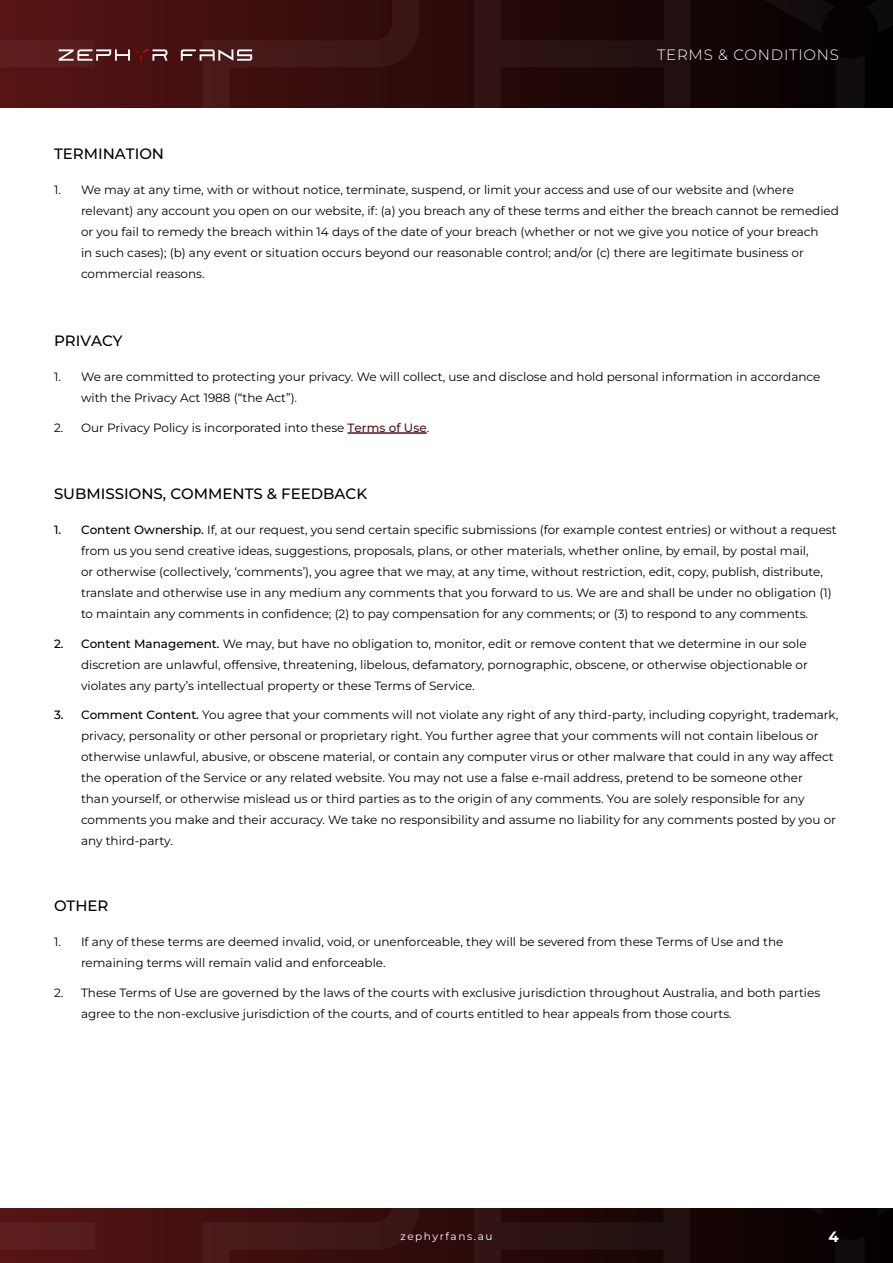
<style>
.page{position:relative;width:893px;height:1263px;background:#fff}
.page>*{position:absolute;margin:0;border:0;box-sizing:border-box;transform-origin:0 0}
.t1{font:100 15px "Montserrat";color:#000}
.t2{font:300 15px "Montserrat";letter-spacing:.05em;color:#fff}
.t3{font:700 15px "Montserrat";color:#fff}
.t4{font:12px/21px "Montserrat";color:#000}
.t5{font:10.5px "Montserrat";letter-spacing:.15em;color:#fff}
.s1{font-weight:100;color:#571414}
.s2{font-weight:100}
</style>
<div class="page">
<hr style="left:348px;top:432px;width:79px;height:2px;background:#571414">
<svg style="left:0;top:0;width:893px;height:107px;background:#2d0c0c"></svg>
<svg style="left:59px;top:48px;width:108px;height:14px;background:#7c4e4e"></svg>
<svg style="left:181px;top:49px;width:71px;height:12px"></svg>
<svg style="left:0;top:1209px;width:893px;height:54px;background:#300d0d"></svg>
<p class="t1" style="left:54px;top:144px;width:112px">TERMINATION</p>
<p class="t2" style="left:657px;top:45px;width:183px">TERMS &amp; CONDITIONS</p>
<p class="t4" style="left:81px;top:179px;width:759px;text-indent:-27px">1. We may at any time, with or without notice, terminate, suspend, or limit your access and use of our website and (where relevant) any account you open on our website, if: (a) you breach any of these terms and either the breach cannot be remedied or you fail to remedy the breach within 14 days of the date of your breach (whether or not we give you notice of your breach<br>in such cases); (b) any event or situation occurs beyond our reasonable control; and/or (c) there are legitimate business or commercial reasons.</p>
<p class="t1" style="left:54px;top:331px;width:70px">PRIVACY</p>
<p class="t4" style="left:81px;top:366px;width:741px;text-indent:-27px">1. We are committed to protecting your privacy. We will collect, use and disclose and hold personal information in accordance with the Privacy Act 1988 (“the Act”).</p>
<p class="t4" style="left:54px;top:417px;width:377px">2. Our Privacy Policy is incorporated into these <span class="s1">Terms of Use</span>.</p>
<p class="t1" style="left:54px;top:484px;width:315px">SUBMISSIONS, COMMENTS &amp; FEEDBACK</p>
<p class="t4" style="left:81px;top:519px;width:757px;text-indent:-27px"><span class="s2">1. Content Ownership.</span> If, at our request, you send certain specific submissions (for example contest entries) or without a request from us you send creative ideas, suggestions, proposals, plans, or other materials, whether online, by email, by postal mail,<br>or otherwise (collectively, ‘comments’), you agree that we may, at any time, without restriction, edit, copy, publish, distribute, translate and otherwise use in any medium any comments that you forward to us. We are and shall be under no obligation (1) to maintain any comments in confidence; (2) to pay compensation for any comments; or (3) to respond to any comments.</p>
<p class="t4" style="left:81px;top:633px;width:728px;text-align:justify;text-indent:-27px"><span class="s2">2. Content Management.</span> We may, but have no obligation to, monitor, edit or remove content that we determine in our sole discretion are unlawful, offensive, threatening, libelous, defamatory, pornographic, obscene, or otherwise objectionable or violates any party’s intellectual property or these Terms of Service.</p>
<p class="t4" style="left:81px;top:704px;width:759px;text-indent:-27px"><span class="s2">3. Comment Content.</span> You agree that your comments will not violate any right of any third-party, including copyright, trademark, privacy, personality or other personal or proprietary right. You further agree that your comments will not contain libelous or otherwise unlawful, abusive, or obscene material, or contain any computer virus or other malware that could in any way affect the operation of the Service or any related website. You may not use a false e-mail address, pretend to be someone other<br>than yourself, or otherwise mislead us or third parties as to the origin of any comments. You are solely responsible for any comments you make and their accuracy. We take no responsibility and assume no liability for any comments posted by you or any third-party.</p>
<p class="t1" style="left:54px;top:896px;width:56px">OTHER</p>
<p class="t4" style="left:81px;top:931px;width:704px;text-indent:-27px">1. If any of these terms are deemed invalid, void, or unenforceable, they will be severed from these Terms of Use and the remaining terms will remain valid and enforceable.</p>
<p class="t4" style="left:81px;top:981px;width:741px;text-indent:-27px">2. These Terms of Use are governed by the laws of the courts with exclusive jurisdiction throughout Australia, and both parties agree to the non-exclusive jurisdiction of the courts, and of courts entitled to hear appeals from those courts.</p>
<p class="t5" style="left:400px;top:1228px;width:93px">zephyrfans.au</p>
<p class="t3" style="left:829px;top:1226px;width:12px">4</p>
</div>
